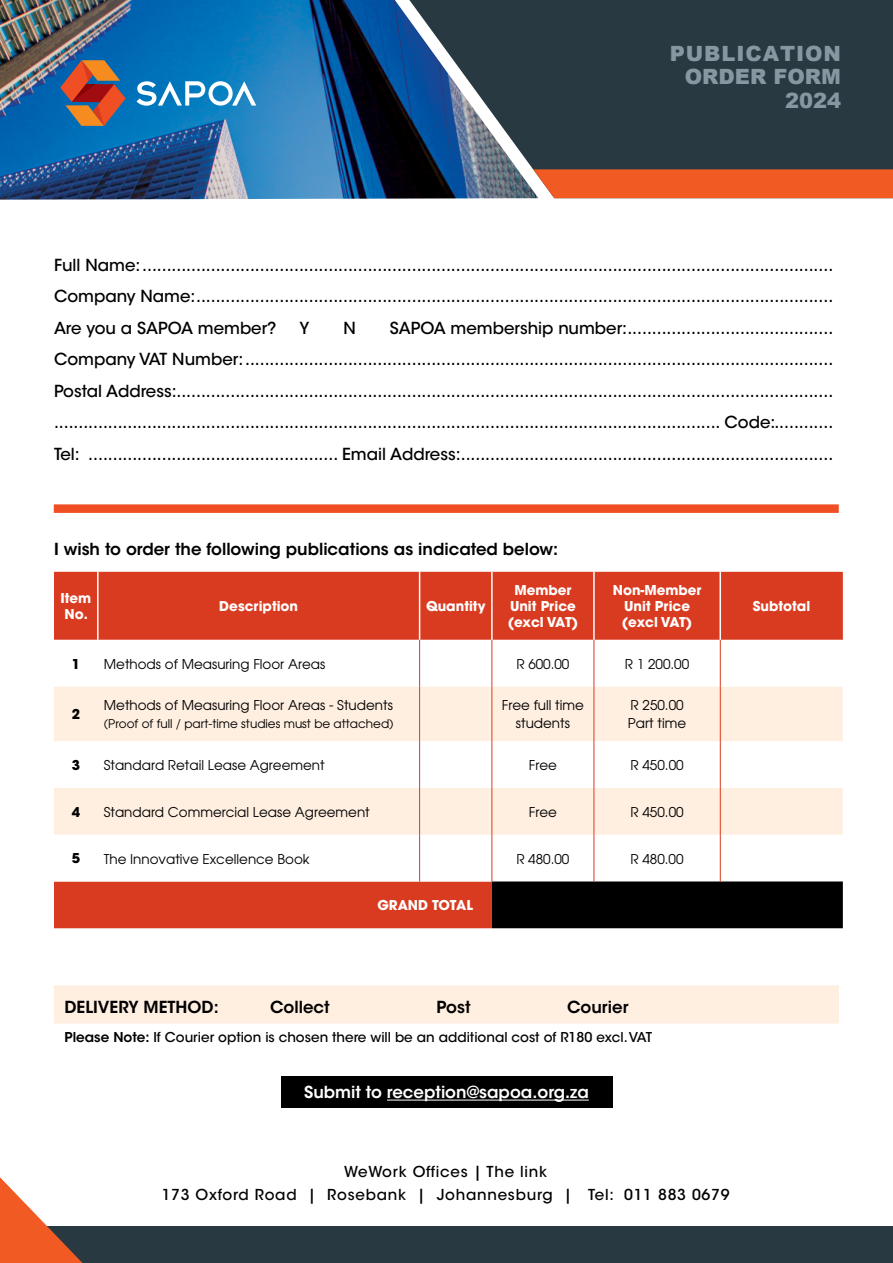
<style>
.page{position:relative;width:893px;height:1263px;background:#fff}
.page>*{position:absolute;margin:0;border:0;box-sizing:border-box;transform-origin:0 0}
.t1{font:900 21px/23.5px "Arial";letter-spacing:.02em;color:#8797a1;text-align:right}
.t2{font:500 16.5px/31.5px "ITC Avant Garde Std";color:#000;text-align:justify}
.t3{font:600 16.5px "ITC Avant Garde Std";color:#000}
.t4{font:600 16.5px "ITC Avant Garde Std";color:#fff}
.t5{font:500 15px/22.5px "ITC Avant Garde Std";letter-spacing:.05em;color:#000;text-align:center}
.t6{font:13.5px/18px "Avant Garde";color:#000;text-align:center}
.t7{font:700 13.5px/16.2px "Avant Garde";color:#fff;text-align:center}
.t8{font:500 13.5px "ITC Avant Garde Std";color:#000}
.t9{font:700 13.5px "Avant Garde";color:#000}
.t10{font:12px "Avant Garde";color:#000}
.s1{font-weight:600}
</style>
<div class="page">
<div style="left:538px;top:0;width:355px;height:169px;background:#293942"></div>
<div style="left:538px;top:169px;width:355px;height:29px;background:#f15a22"></div>
<img style="left:0;top:0;width:538px;height:200px">
<svg style="left:60px;top:60px;width:66px;height:66px;background:#8b5d57"></svg>
<svg style="left:137px;top:81px;width:119px;height:25px"></svg>
<div style="left:0;top:1226px;width:893px;height:37px;background:#293942"></div>
<svg style="left:0;top:1177px;width:82px;height:86px"></svg>
<div style="left:54px;top:504px;width:785px;height:9px;background:#f04e23"></div>
<div style="left:54px;top:572px;width:789px;height:356px;background:#d93b20"></div>
<svg style="left:54px;top:640px;width:789px;height:241px"></svg>
<svg style="left:54px;top:687px;width:789px;height:148px;fill:#ffefe1"></svg>
<div style="left:492px;top:881px;width:351px;height:47px;background:#000"></div>
<hr style="left:97px;top:572px;width:2px;height:68px;background:#fff">
<hr style="left:419px;top:572px;width:1px;height:68px;background:#fff">
<hr style="left:419px;top:640px;width:1px;height:47px;background:#d93b20">
<hr style="left:492px;top:640px;width:1px;height:47px;background:#d93b20">
<hr style="left:419px;top:687px;width:1px;height:54px;background:#d93b20">
<hr style="left:492px;top:687px;width:1px;height:54px;background:#d93b20">
<hr style="left:419px;top:741px;width:1px;height:47px;background:#d93b20">
<hr style="left:492px;top:741px;width:1px;height:47px;background:#d93b20">
<hr style="left:419px;top:788px;width:1px;height:47px;background:#d93b20">
<hr style="left:492px;top:788px;width:1px;height:47px;background:#d93b20">
<hr style="left:419px;top:835px;width:1px;height:46px;background:#d93b20">
<hr style="left:492px;top:835px;width:1px;height:46px;background:#d93b20">
<hr style="left:491px;top:572px;width:2px;height:68px;background:#fff">
<hr style="left:593px;top:572px;width:2px;height:68px;background:#fff">
<hr style="left:719px;top:572px;width:2px;height:68px;background:#fff">
<hr style="left:594px;top:640px;width:1px;height:47px;background:#d93b20">
<hr style="left:720px;top:640px;width:1px;height:47px;background:#d93b20">
<hr style="left:594px;top:687px;width:1px;height:54px;background:#d93b20">
<hr style="left:720px;top:687px;width:1px;height:54px;background:#d93b20">
<hr style="left:594px;top:741px;width:1px;height:47px;background:#d93b20">
<hr style="left:720px;top:741px;width:1px;height:47px;background:#d93b20">
<hr style="left:594px;top:788px;width:1px;height:47px;background:#d93b20">
<hr style="left:720px;top:788px;width:1px;height:47px;background:#d93b20">
<hr style="left:594px;top:835px;width:1px;height:46px;background:#d93b20">
<hr style="left:720px;top:835px;width:1px;height:46px;background:#d93b20">
<div style="left:54px;top:985px;width:785px;height:38px;background:#ffefe1"></div>
<div style="left:281px;top:1076px;width:331px;height:32px;background:#000"></div>
<hr style="left:387px;top:1100px;width:202px;height:1px;background:#fff">
<p class="t1" style="left:670px;top:41px;width:173px">PUBLICATION<br>ORDER FORM<br>2024</p>
<p class="t2" style="left:54px;top:249px;width:781px">Full Name:.............................................................................................................................................<br>Company Name:..................................................................................................................................<br>Are you a SAPOA member?</p>
<p class="t2" style="left:54px;top:312px;width:781px;text-indent:336px">SAPOA membership number:..........................................<br>Company VAT Number:........................................................................................................................<br>Postal Address:...................................................................................................................................... ........................................................................................................................................ Code:............<br>Tel: ................................................... Email Address:............................................................................</p>
<p class="t2" style="left:299px;top:312px;width:11px">Y</p>
<p class="t2" style="left:343px;top:312px;width:14px">N</p>
<p class="t3" style="left:54px;top:539px;width:506px">I wish to order the following publications as indicated below:</p>
<p class="t7" style="left:60px;top:590px;width:32px">Item<br>No.</p>
<p class="t7" style="left:219px;top:598px;width:80px">Description</p>
<p class="t7" style="left:426px;top:598px;width:61px">Quantity</p>
<p class="t7" style="left:508px;top:582px;width:72px">Member<br>Unit Price (excl VAT)</p>
<p class="t7" style="left:613px;top:582px;width:90px">Non-Member<br>Unit Price (excl VAT)</p>
<p class="t9" style="left:72px;top:655px;width:10px">1</p>
<p class="t6" style="left:104px;top:654px;width:223px">Methods of Measuring Floor Areas</p>
<p class="t6" style="left:516px;top:654px;width:55px">R 600.00</p>
<p class="t6" style="left:625px;top:654px;width:66px">R 1 200.00</p>
<p class="t9" style="left:72px;top:705px;width:10px">2</p>
<p class="t6" style="left:502px;top:696px;width:84px">Free full time students</p>
<p class="t6" style="left:628px;top:696px;width:60px;text-align:left">R 250.00<br>Part time</p>
<p class="t6" style="left:104px;top:696px;width:291px">Methods of Measuring Floor Areas - Students</p>
<p class="t10" style="left:104px;top:716px;width:291px">(Proof of full / part-time studies must be attached)</p>
<p class="t9" style="left:72px;top:756px;width:10px">3</p>
<p class="t6" style="left:104px;top:756px;width:222px">Standard Retail Lease Agreement</p>
<p class="t6" style="left:529px;top:756px;width:30px">Free</p>
<p class="t6" style="left:631px;top:756px;width:55px">R 450.00</p>
<p class="t9" style="left:72px;top:803px;width:10px">4</p>
<p class="t6" style="left:104px;top:803px;width:268px">Standard Commercial Lease Agreement</p>
<p class="t6" style="left:529px;top:803px;width:30px">Free</p>
<p class="t6" style="left:630px;top:803px;width:55px">R 450.00</p>
<p class="t9" style="left:72px;top:850px;width:10px">5</p>
<p class="t6" style="left:104px;top:849px;width:207px">The Innovative Excellence Book</p>
<p class="t6" style="left:516px;top:849px;width:55px">R 480.00</p>
<p class="t6" style="left:630px;top:849px;width:55px">R 480.00</p>
<p class="t7" style="left:377px;top:897px;width:97px">GRAND TOTAL</p>
<p class="t7" style="left:753px;top:598px;width:59px">Subtotal</p>
<p class="t3" style="left:64px;top:996px;width:156px">DELIVERY METHOD:</p>
<p class="t3" style="left:270px;top:996px;width:61px">Collect</p>
<p class="t3" style="left:437px;top:996px;width:36px">Post</p>
<p class="t3" style="left:567px;top:996px;width:63px">Courier</p>
<p class="t8" style="left:64px;top:1028px;width:589px"><span class="s1">Please Note:</span> If Courier option is chosen there will be an additional cost of R180 excl. VAT</p>
<p class="t4" style="left:304px;top:1082px;width:286px">Submit to reception@sapoa.org.za</p>
<p class="t5" style="left:162px;top:1160px;width:569px">WeWork Offices | The link<br>173 Oxford Road | Rosebank | Johannesburg | Tel: 011 883 0679</p>
</div>
